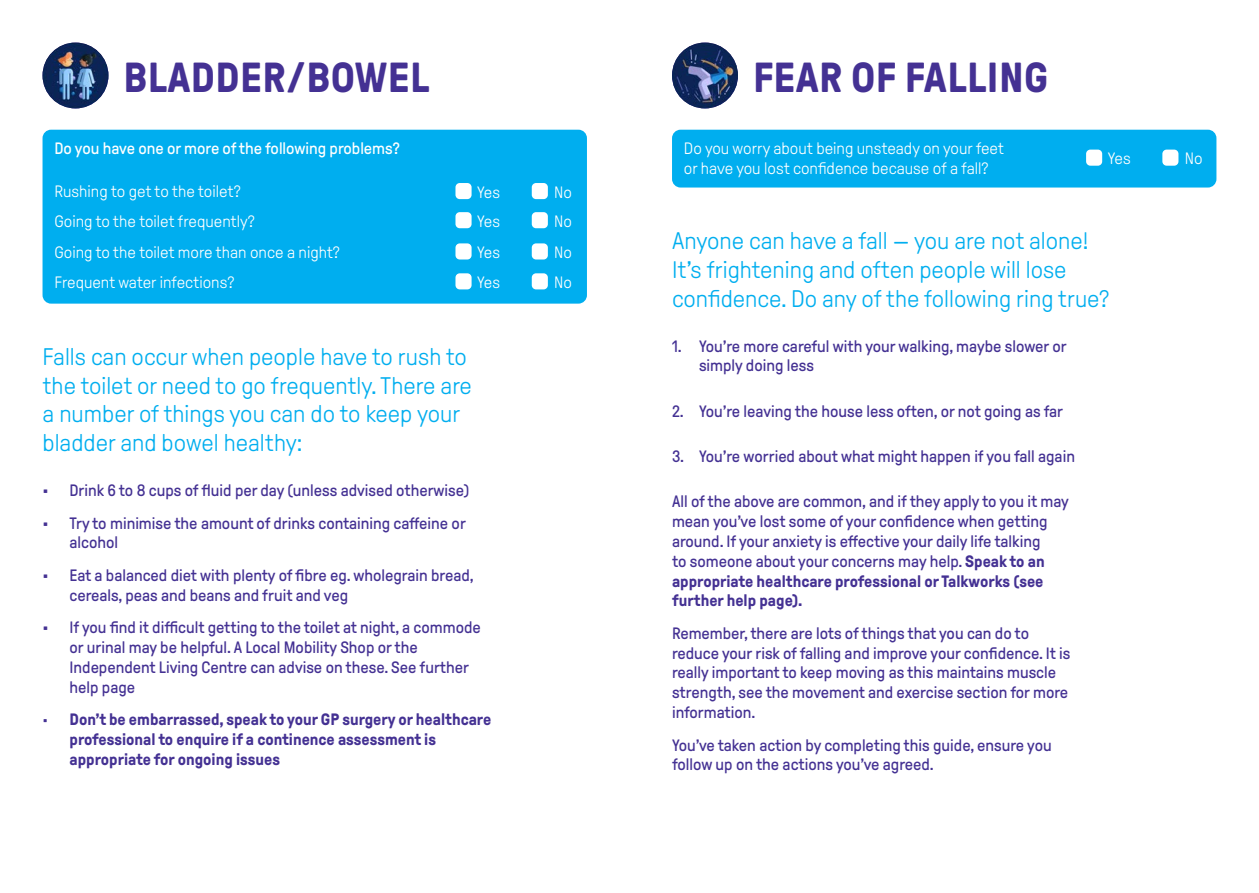
<style>
.page{position:relative;width:1259px;height:893px;background:#fff}
.page>*{position:absolute;margin:0;border:0;box-sizing:border-box;transform-origin:0 0}
.t1{font:700 42px "GT Pressura";letter-spacing:.01em;color:#443193}
.t2{font:300 24px/28.8px "GT Pressura";color:#00aeef}
.t3{font:16.5px/19.8px "GT Pressura";color:#443193}
.t4{font:300 16.5px/19.8px "GT Pressura";color:#fff}
.t5{font:700 16.5px/19.8px "GT Pressura";color:#443193}
.t6{font:16.5px "GT Pressura";color:#fff}
.s1{font-weight:700}
</style>
<div class="page">
<div style="left:43px;top:130px;width:544px;height:174px;background:#00aeef;border-radius:9px"></div>
<div style="left:455px;top:183px;width:16px;height:16px;background:#fff;border-radius:4px"></div>
<div style="left:455px;top:212px;width:16px;height:16px;background:#fff;border-radius:4px"></div>
<div style="left:532px;top:183px;width:16px;height:16px;background:#fff;border-radius:4px"></div>
<div style="left:532px;top:212px;width:16px;height:16px;background:#fff;border-radius:4px"></div>
<div style="left:455px;top:243px;width:16px;height:16px;background:#fff;border-radius:4px"></div>
<div style="left:532px;top:243px;width:16px;height:16px;background:#fff;border-radius:4px"></div>
<div style="left:455px;top:273px;width:16px;height:16px;background:#fff;border-radius:4px"></div>
<div style="left:532px;top:273px;width:16px;height:16px;background:#fff;border-radius:4px"></div>
<div style="left:672px;top:130px;width:544px;height:58px;background:#00aeef;border-radius:9px"></div>
<div style="left:1086px;top:150px;width:16px;height:16px;background:#fff;border-radius:4px"></div>
<div style="left:1162px;top:150px;width:16px;height:16px;background:#fff;border-radius:4px"></div>
<img style="left:43px;top:43px;width:65px;height:65px;border-radius:33px">
<img style="left:672px;top:43px;width:66px;height:65px;border-radius:33px">
<p class="t1" style="left:124px;top:55px;width:307px">BLADDER/BOWEL</p>
<p class="t6" style="left:54px;top:140px;width:347px">Do you have one or more of the following problems?</p>
<p class="t4" style="left:54px;top:182px;width:188px">Rushing to get to the toilet?</p>
<p class="t4" style="left:54px;top:212px;width:202px">Going to the toilet frequently?</p>
<p class="t4" style="left:54px;top:243px;width:287px">Going to the toilet more than once a night?</p>
<p class="t4" style="left:54px;top:273px;width:181px">Frequent water infections?</p>
<p class="t4" style="left:477px;top:183px;width:24px">Yes</p>
<p class="t4" style="left:477px;top:212px;width:24px">Yes</p>
<p class="t4" style="left:554px;top:183px;width:19px">No</p>
<p class="t4" style="left:554px;top:212px;width:19px">No</p>
<p class="t4" style="left:477px;top:243px;width:24px">Yes</p>
<p class="t4" style="left:554px;top:243px;width:19px">No</p>
<p class="t4" style="left:477px;top:273px;width:24px">Yes</p>
<p class="t4" style="left:554px;top:273px;width:19px">No</p>
<p class="t2" style="left:43px;top:342px;width:431px">Falls can occur when people have to rush to the toilet or need to go frequently. There are a number of things you can do to keep your bladder and bowel healthy:</p>
<p class="t3" style="left:43px;top:481px;width:428px">• Drink 6 to 8 cups of fluid per day (unless advised otherwise)</p>
<p class="t3" style="left:70px;top:513px;width:398px;text-indent:-27px">• Try to minimise the amount of drinks containing caffeine or alcohol</p>
<p class="t3" style="left:70px;top:566px;width:406px;text-indent:-27px">• Eat a balanced diet with plenty of fibre eg. wholegrain bread, cereals, peas and beans and fruit and veg</p>
<p class="t3" style="left:70px;top:618px;width:413px;text-indent:-27px">• If you find it difficult getting to the toilet at night, a commode or urinal may be helpful. A Local Mobility Shop or the Independent Living Centre can advise on these. See further help page</p>
<p class="t5" style="left:70px;top:710px;width:423px;text-indent:-27px">• Don’t be embarrassed, speak to your GP surgery or healthcare professional to enquire if a continence assessment is appropriate for ongoing issues</p>
<p class="t1" style="left:753px;top:55px;width:297px">FEAR OF FALLING</p>
<p class="t4" style="left:684px;top:139px;width:322px">Do you worry about being unsteady on your feet or have you lost confidence because of a fall?</p>
<p class="t4" style="left:1107px;top:149px;width:24px">Yes</p>
<p class="t4" style="left:1184px;top:149px;width:19px">No</p>
<p class="t2" style="left:672px;top:227px;width:439px">Anyone can have a fall — you are not alone!<br>It’s frightening and often people will lose confidence. Do any of the following ring true?</p>
<p class="t3" style="left:699px;top:336px;width:369px;text-indent:-27px">1. You’re more careful with your walking, maybe slower or simply doing less</p>
<p class="t3" style="left:672px;top:401px;width:392px">2. You’re leaving the house less often, or not going as far</p>
<p class="t3" style="left:672px;top:447px;width:404px">3. You’re worried about what might happen if you fall again</p>
<p class="t3" style="left:672px;top:492px;width:398px">All of the above are common, and if they apply to you it may mean you’ve lost some of your confidence when getting around. If your anxiety is effective your daily life talking<br>to someone about your concerns may help. <span class="s1">Speak to an appropriate healthcare professional or Talkworks (see further help page).</span></p>
<p class="t3" style="left:672px;top:623px;width:400px">Remember, there are lots of things that you can do to reduce your risk of falling and improve your confidence. It is really important to keep moving as this maintains muscle strength, see the movement and exercise section for more information.</p>
<p class="t3" style="left:672px;top:735px;width:381px">You’ve taken action by completing this guide, ensure you follow up on the actions you’ve agreed.</p>
</div>
